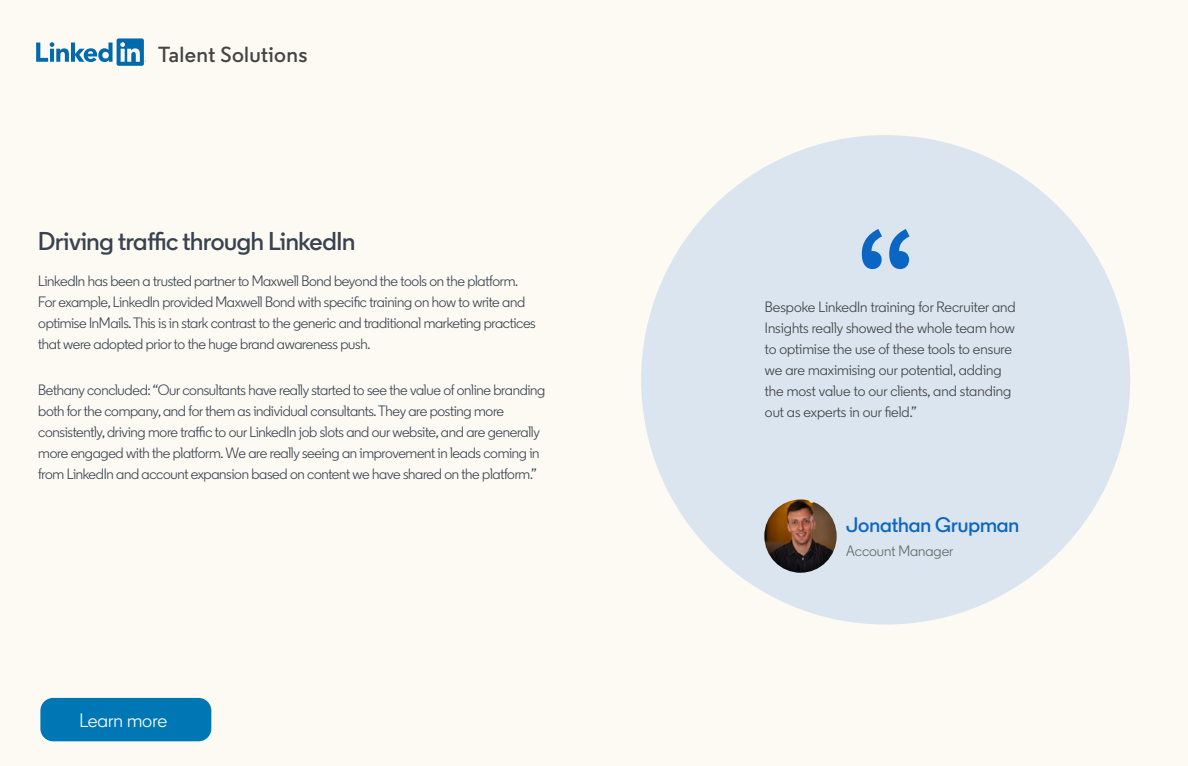
<style>
.page{position:relative;width:1188px;height:766px;background:#fff}
.page>*{position:absolute;margin:0;border:0;box-sizing:border-box;transform-origin:0 0}
.t1{font:600 25.8px "Community";letter-spacing:-.01em;color:#38434f}
.t2{font:600 21.75px "LKN Sans";letter-spacing:.015em;color:#434647}
.t3{font:600 21px "Community";color:#0a66c2}
.t4{font:19.5px "Community";color:#fff}
.t5{font:15px/21px "Community";letter-spacing:-.02em;color:#38434f}
.t6{font:15px/21px "Community";color:#3c4345}
.t7{font:15px "Community";color:#5b696b}
</style>
<div class="page">
<div style="left:0;top:0;width:1188px;height:765px;background:#fdfaf4"></div>
<svg style="left:36px;top:38px;width:110px;height:28px"></svg>
<div style="left:641px;top:135px;width:489px;height:489px;background:#dbe5ef;border-radius:50%"></div>
<svg style="left:862px;top:229px;width:48px;height:40px"></svg>
<img style="left:764px;top:499px;width:73px;height:73px;border-radius:36px">
<div style="left:40px;top:697px;width:171px;height:44px;background:#0077b5;border-radius:13px"></div>
<h2 class="t2" style="left:158px;top:40px;width:151px">Talent Solutions</h2>
<h1 class="t1" style="left:38px;top:225px;width:319px">Driving traffic through LinkedIn</h1>
<p class="t5" style="left:38px;top:270px;width:499px">LinkedIn has been a trusted partner to Maxwell Bond beyond the tools on the platform.<br>For example, LinkedIn provided Maxwell Bond with specific training on how to write and optimise InMails. This is in stark contrast to the generic and traditional marketing practices that were adopted prior to the huge brand awareness push.</p>
<p class="t5" style="left:38px;top:379px;width:509px">Bethany concluded: “Our consultants have really started to see the value of online branding both for the company, and for them as individual consultants. They are posting more consistently, driving more traffic to our LinkedIn job slots and our website, and are generally more engaged with the platform. We are really seeing an improvement in leads coming in from LinkedIn and account expansion based on content we have shared on the platform.”</p>
<h3 class="t4" style="left:79px;top:708px;width:89px">Learn more</h3>
<p class="t6" style="left:765px;top:296px;width:252px">Bespoke LinkedIn training for Recruiter and Insights really showed the whole team how to optimise the use of these tools to ensure we are maximising our potential, adding the most value to our clients, and standing out as experts in our field.”</p>
<h3 class="t3" style="left:846px;top:512px;width:175px">Jonathan Grupman</h3>
<p class="t7" style="left:846px;top:542px;width:109px">Account Manager</p>
</div>
